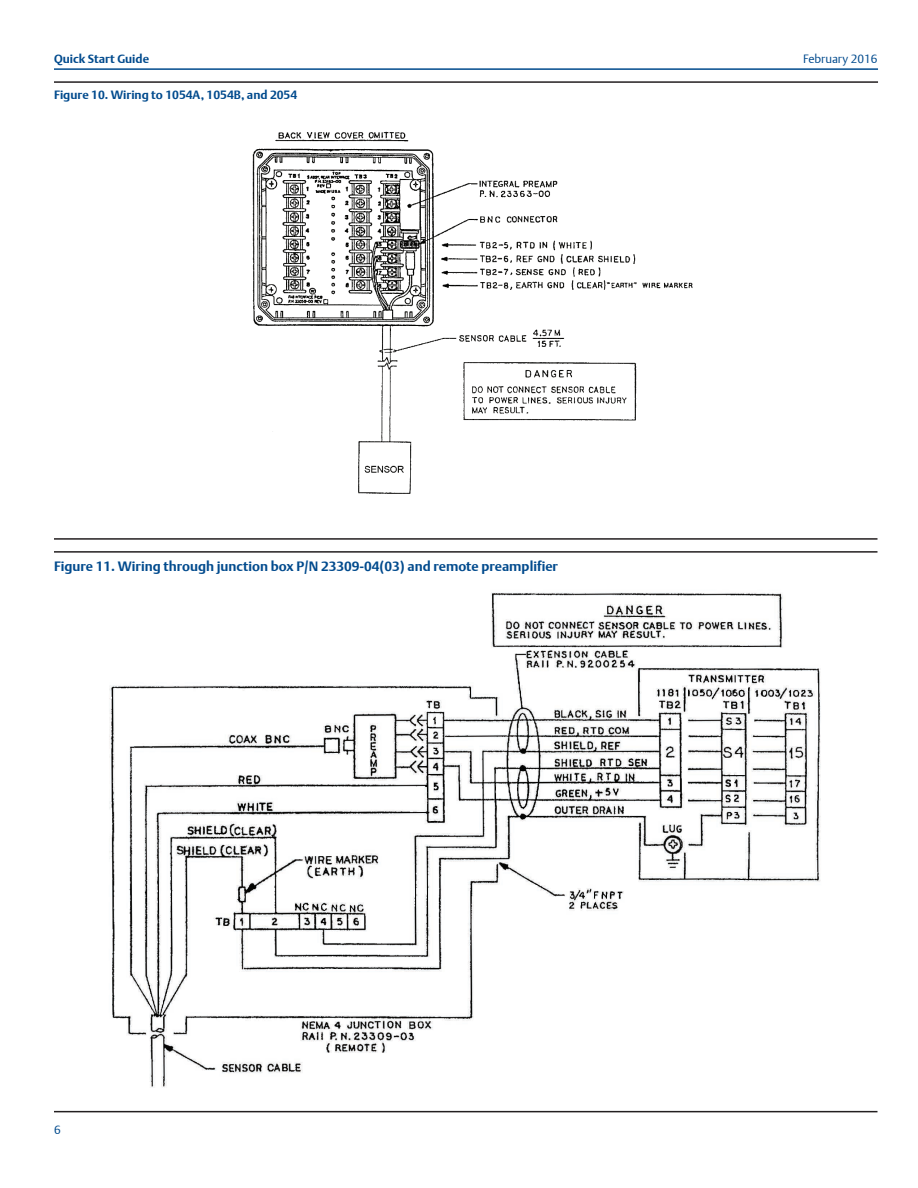
<style>
.page{position:relative;width:918px;height:1188px;background:#fff}
.page>*{position:absolute;margin:0;border:0;box-sizing:border-box;transform-origin:0 0}
.t1{font:700 13.5px "DTL Argo T";color:#004a8d}
.t2{font:700 12px "DTL Argo T";color:#004a8d}
.t3{font:12px "DTL Argo T Light";color:#004a8d}
</style>
<div class="page">
<hr style="left:54px;top:68px;width:824px;height:2px;background:#004a8d">
<hr style="left:54px;top:81px;width:824px;height:2px;background:#231f20">
<img style="left:252px;top:131px;width:441px;height:363px">
<hr style="left:54px;top:538px;width:824px;height:2px;background:#231f20">
<hr style="left:54px;top:551px;width:824px;height:2px;background:#231f20">
<img style="left:86px;top:592px;width:759px;height:519px">
<hr style="left:54px;top:1111px;width:824px;height:1px;background:#231f20">
<p class="t2" style="left:54px;top:52px;width:97px">Quick Start Guide</p>
<p class="t3" style="left:803px;top:52px;width:76px">February 2016</p>
<p class="t2" style="left:54px;top:88px;width:245px">Figure 10. Wiring to 1054A, 1054B, and 2054</p>
<p class="t1" style="left:54px;top:558px;width:505px">Figure 11. Wiring through junction box P/N 23309-04(03) and remote preamplifier</p>
<p class="t3" style="left:54px;top:1123px;width:8px">6</p>
</div>
